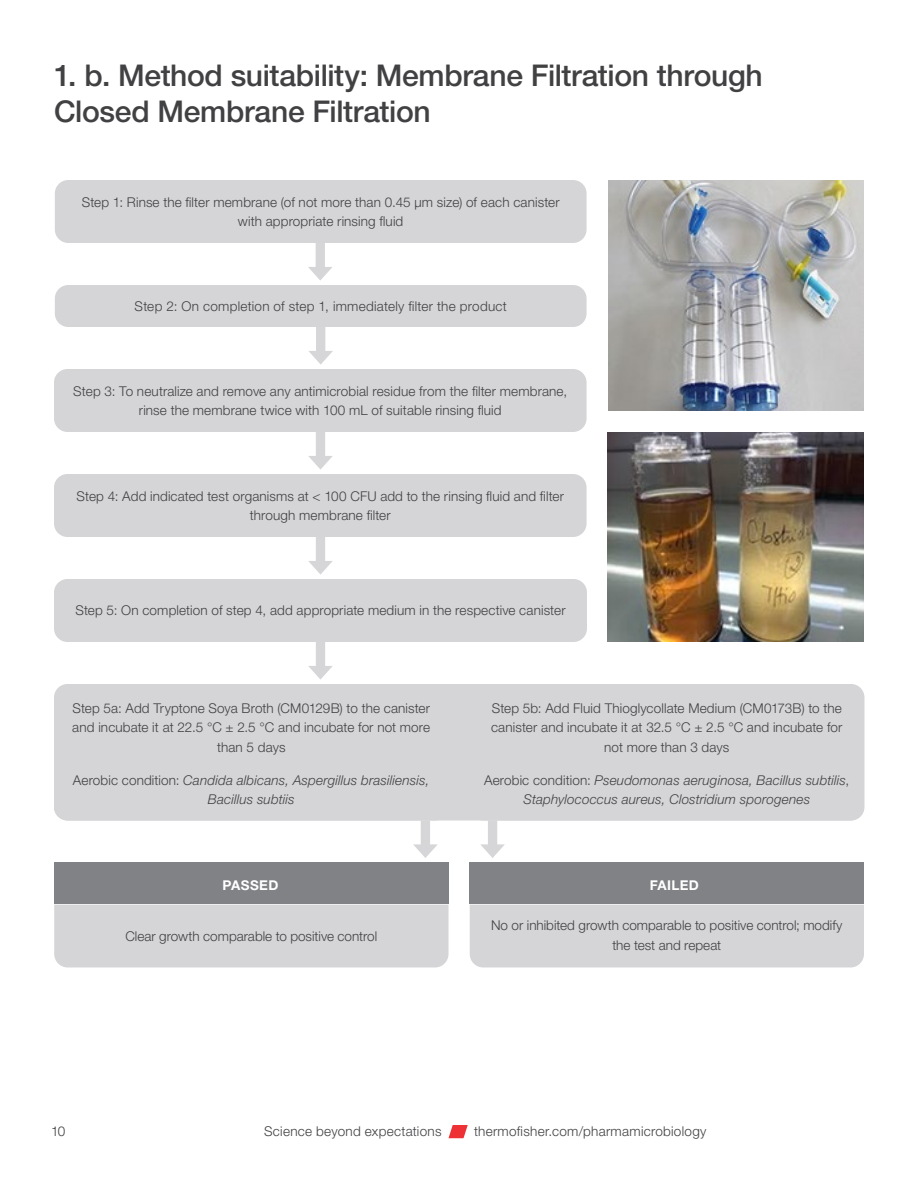
<style>
.page{position:relative;width:918px;height:1188px;background:#fff}
.page>*{position:absolute;margin:0;border:0;box-sizing:border-box;transform-origin:0 0}
.t1{font:500 30px/36px "Helvetica Neue LTW1 G";letter-spacing:-.01em;color:#414042}
.t2{font:300 13.5px/19.5px "Helvetica Neue LTW1 G";letter-spacing:.01em;color:#414042;text-align:center}
.t3{font:italic 300 13.5px/19.5px "Helvetica Neue LTW1 G";letter-spacing:.01em;color:#414042;text-align:center}
.t4{font:700 13.5px "Helvetica Neue LTW1 G";letter-spacing:.025em;color:#fff}
.s1{font-style:normal}
</style>
<div class="page">
<div style="left:55px;top:180px;width:532px;height:63px;background:#d5d5d7;border-radius:14px"></div>
<div style="left:55px;top:285px;width:532px;height:42px;background:#d5d5d7;border-radius:14px"></div>
<div style="left:54px;top:369px;width:533px;height:63px;background:#d5d5d7;border-radius:14px"></div>
<div style="left:54px;top:474px;width:533px;height:63px;background:#d5d5d7;border-radius:14px"></div>
<div style="left:54px;top:579px;width:533px;height:63px;background:#d5d5d7;border-radius:14px"></div>
<div style="left:54px;top:684px;width:810px;height:136px;background:#d5d5d7;border-radius:14px"></div>
<svg style="left:308px;top:243px;width:24px;height:38px"></svg>
<svg style="left:309px;top:327px;width:24px;height:38px"></svg>
<svg style="left:308px;top:432px;width:25px;height:38px"></svg>
<svg style="left:308px;top:537px;width:25px;height:38px"></svg>
<svg style="left:308px;top:642px;width:25px;height:38px"></svg>
<svg style="left:480px;top:821px;width:25px;height:37px"></svg>
<svg style="left:413px;top:821px;width:25px;height:37px"></svg>
<div style="left:470px;top:862px;width:394px;height:42px;background:#808285"></div>
<div style="left:54px;top:862px;width:394px;height:42px;background:#808285"></div>
<div style="left:470px;top:905px;width:394px;height:62px;background:#d5d5d7"></div>
<div style="left:54px;top:905px;width:395px;height:62px;background:#d5d5d7"></div>
<div style="left:54px;top:689px;width:394px;height:132px;background:#d5d5d7;border-radius:14px"></div>
<div style="left:470px;top:689px;width:394px;height:132px;background:#d5d5d7;border-radius:14px"></div>
<img style="left:608px;top:180px;width:256px;height:231px">
<img style="left:608px;top:432px;width:256px;height:210px">
<svg style="left:448px;top:1125px;width:20px;height:13px"></svg>
<h1 class="t1" style="left:54px;top:57px;width:710px">1. b. Method suitability: Membrane Filtration through<br>Closed Membrane Filtration</h1>
<p class="t2" style="left:82px;top:192px;width:479px">Step 1: Rinse the filter membrane (of not more than 0.45 μm size) of each canister with appropriate rinsing fluid</p>
<p class="t2" style="left:135px;top:296px;width:374px">Step 2: On completion of step 1, immediately filter the product</p>
<p class="t2" style="left:73px;top:381px;width:495px">Step 3: To neutralize and remove any antimicrobial residue from the filter membrane, rinse the membrane twice with 100 mL of suitable rinsing fluid</p>
<p class="t2" style="left:77px;top:486px;width:489px">Step 4: Add indicated test organisms at &lt; 100 CFU add to the rinsing fluid and filter through membrane filter</p>
<p class="t2" style="left:75px;top:600px;width:492px">Step 5: On completion of step 4, add appropriate medium in the respective canister</p>
<p class="t2" style="left:72px;top:698px;width:359px">Step 5a: Add Tryptone Soya Broth (CM0129B) to the canister and incubate it at 22.5 °C ± 2.5 °C and incubate for not more than 5 days</p>
<p class="t3" style="left:73px;top:770px;width:358px"><span class="s1">Aerobic condition:</span> Candida albicans, Aspergillus brasiliensis,<br>Bacillus subtiis</p>
<p class="t2" style="left:491px;top:698px;width:353px">Step 5b: Add Fluid Thioglycollate Medium (CM0173B) to the canister and incubate it at 32.5 °C ± 2.5 °C and incubate for not more than 3 days</p>
<p class="t3" style="left:484px;top:770px;width:367px"><span class="s1">Aerobic condition:</span> Pseudomonas aeruginosa, Bacillus subtilis<span class="s1">,<br></span>Staphylococcus aureus, Clostridium sporogenes</p>
<p class="t4" style="left:223px;top:876px;width:57px">PASSED</p>
<p class="t4" style="left:650px;top:876px;width:51px">FAILED</p>
<p class="t2" style="left:491px;top:916px;width:353px">No or inhibited growth comparable to positive control; modify the test and repeat</p>
<p class="t2" style="left:125px;top:926px;width:253px">Clear growth comparable to positive control</p>
<p class="t2" style="left:51px;top:1121px;width:16px">10</p>
<p class="t2" style="left:264px;top:1121px;width:179px">Science beyond expectations</p>
<p class="t2" style="left:474px;top:1121px;width:234px">thermofisher.com/pharmamicrobiology</p>
</div>
